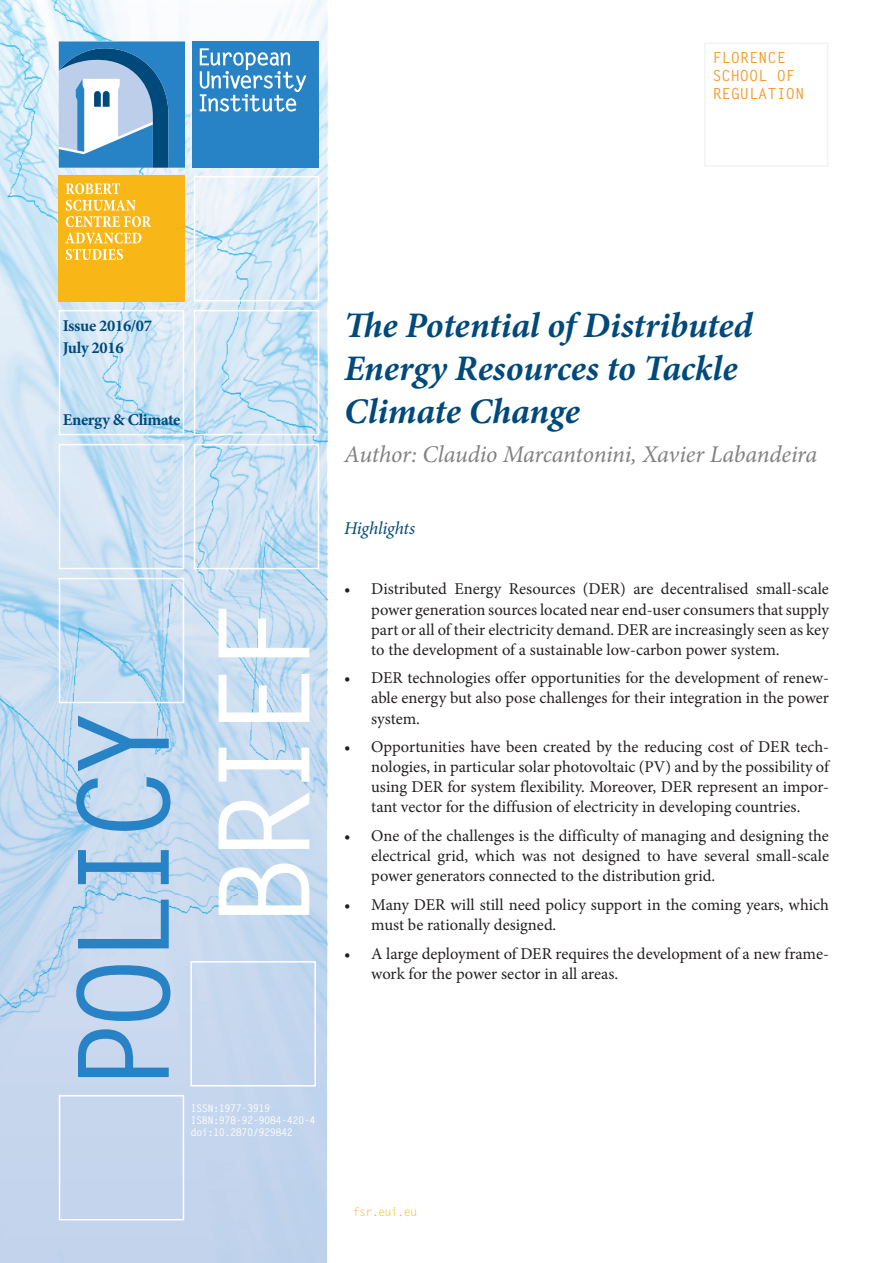
<style>
.page{position:relative;width:893px;height:1263px;background:#fff}
.page>*{position:absolute;margin:0;border:0;box-sizing:border-box;transform-origin:0 0}
.t1{font:700 126px "Letter Gothic Std";letter-spacing:-.1em;color:#2783c5}
.t2{font:700 126px "Letter Gothic Std";letter-spacing:-.1em;color:#fff}
.t3{font:italic 700 36px/43.2px "Minion Pro";letter-spacing:-.005em;color:#00497b}
.t4{font:italic 24px "Minion Pro";letter-spacing:-.01em;color:#808180}
.t5{font:italic 18px "Minion Pro";letter-spacing:-.01em;color:#00497b}
.t6{font:16.5px/20.1px "Minion Pro";color:#231f20;text-align:justify}
.t7{font:700 16.5px/22.2px "Minion Pro";letter-spacing:-.02em;color:#00497b}
.t8{font:700 15.3px/18.3px "Letter Gothic Std";color:#f49a28}
.t9{font:12px "Letter Gothic Std";letter-spacing:-.07em;color:#f8b617}
.t10{font:700 10.5px/12px "Letter Gothic Std";letter-spacing:-.06em;color:#fff}
</style>
<div class="page">
<img style="left:0;top:0;width:327px;height:1263px">
<div style="left:192px;top:41px;width:127px;height:127px;background:#2783c5"></div>
<svg style="left:200px;top:48px;width:106px;height:64px"></svg>
<svg style="left:59px;top:41px;width:126px;height:127px"></svg>
<div style="left:59px;top:175px;width:126px;height:126px;background:#f8b617"></div>
<svg style="left:65px;top:233px;width:76px;height:27px"></svg>
<svg style="left:66px;top:200px;width:85px;height:27px"></svg>
<svg style="left:66px;top:183px;width:54px;height:11px"></svg>
<div style="left:704px;top:42px;width:124px;height:125px;border:2px solid #f2f3f4"></div>
<div style="left:194px;top:310px;width:125px;height:125px;border:2px solid #fff"></div>
<div style="left:59px;top:444px;width:125px;height:125px;border:2px solid #fff"></div>
<div style="left:194px;top:444px;width:125px;height:125px;border:2px solid #fff"></div>
<div style="left:59px;top:578px;width:125px;height:125px;border:2px solid #fff"></div>
<div style="left:190px;top:961px;width:126px;height:125px;border:2px solid #fff"></div>
<div style="left:59px;top:310px;width:125px;height:125px;border:2px solid #fff"></div>
<div style="left:59px;top:1095px;width:125px;height:125px;border:2px solid #fff"></div>
<div style="left:194px;top:176px;width:125px;height:125px;border:2px solid #fff"></div>
<p class="t8" style="left:712px;top:48px;width:93px">FLORENCE<br>SCHOOL OF<br>REGULATION</p>
<p class="t7" style="left:63px;top:314px;width:91px">Issue 2016/07<br>July 2016</p>
<p class="t7" style="left:63px;top:409px;width:119px">Energy &amp; Climate</p>
<h1 class="t1" style="left:46px;top:1094px;width:392px;rotate:-90deg">POLICY</h1>
<h1 class="t2" style="left:187px;top:928px;width:329px;rotate:-90deg">BRIEF</h1>
<p class="t10" style="left:190px;top:1103px;width:127px">ISSN:1977-3919<br>ISBN:978-92-9084-420-4 doi:10.2870/929842</p>
<h2 class="t3" style="left:344px;top:303px;width:410px;text-indent:38px">e Potential of Distributed<br>Energy Resources to Tackle<br>Climate Change</h2>
<h3 class="t4" style="left:344px;top:438px;width:475px">Author: Claudio Marcantonini, Xavier Labandeira</h3>
<p class="t5" style="left:344px;top:516px;width:72px">Highlights</p>
<p class="t6" style="left:371px;top:579px;width:459px;text-indent:-27px">• Distributed Energy Resources (DER) are decentralised small-scale power generation sources located near end-user consumers that supply part or all of their electricity demand. DER are increasingly seen as key to the development of a sustainable low-carbon power system.</p>
<p class="t6" style="left:371px;top:668px;width:459px;text-indent:-27px">• DER technologies offer opportunities for the development of renew&shy;able energy but also pose challenges for their integration in the power system.</p>
<p class="t6" style="left:371px;top:737px;width:459px;text-indent:-27px">• Opportunities have been created by the reducing cost of DER tech&shy;nologies, in particular solar photovoltaic (PV) and by the possibility of using DER for system flexibility. Moreover, DER represent an impor&shy;tant vector for the diffusion of electricity in developing countries.</p>
<p class="t6" style="left:371px;top:826px;width:459px;text-indent:-27px">• One of the challenges is the difficulty of managing and designing the electrical grid, which was not designed to have several small-scale power generators connected to the distribution grid.</p>
<p class="t6" style="left:371px;top:895px;width:459px;text-indent:-27px">• Many DER will still need policy support in the coming years, which must be rationally designed.</p>
<p class="t6" style="left:371px;top:943px;width:459px;text-indent:-27px">• A large deployment of DER requires the development of a new frame&shy;work for the power sector in all areas.</p>
<p class="t9" style="left:353px;top:1205px;width:66px">fsr.eui.eu</p>
</div>
